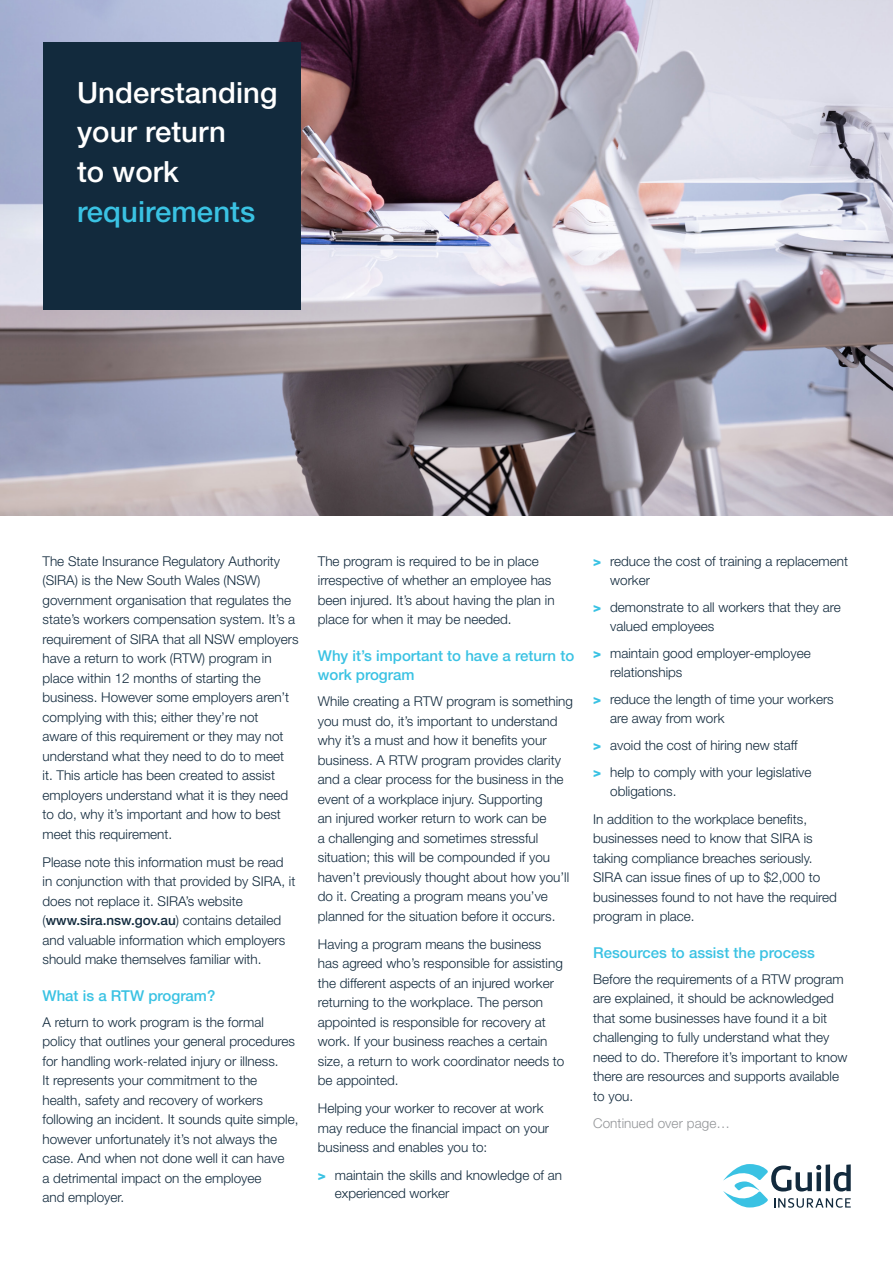
<style>
.page{position:relative;width:893px;height:1263px;background:#fff}
.page>*{position:absolute;margin:0;border:0;box-sizing:border-box;transform-origin:0 0}
.Sub_Heading_1{font:500 29.25px/39.8px "Helvetica Neue LT Std";letter-spacing:.005em;color:#fff}
.Sub_Heading_3{font:500 15px/19.5px "Helvetica Neue LT Std";color:#3ac2e3}
.Body_Copy{font:300 13.5px/19.5px "Helvetica Neue LT Std";color:#122a3d}
.Body_Copy-2{font:300 13.5px "Helvetica Neue LT Std";letter-spacing:.005em;color:#939598}
.s1{color:#3ac2e3}
.s2{font-weight:500}
.s3{font-weight:800;color:#3ac2e3}
</style>
<div class="page">
<img style="left:0;top:0;width:893px;height:515px">
<div style="left:43px;top:43px;width:257px;height:267px;background:#122a3d"></div>
<svg style="left:723px;top:1164px;width:128px;height:44px"></svg>
<p class="Sub_Heading_1" style="left:77px;top:72px;width:202px">Understanding your return<br>to work <span class="s1">requirements</span></p>
<p class="Body_Copy" style="left:43px;top:551px;width:258px">The State Insurance Regulatory Authority (SIRA) is the New South Wales (NSW) government organisation that regulates the state’s workers compensation system. It’s a requirement of SIRA that all NSW employers have a return to work (RTW) program in place within 12 months of starting the business. However some employers aren’t complying with this; either they’re not<br>aware of this requirement or they may not understand what they need to do to meet<br>it. This article has been created to assist employers understand what it is they need to do, why it’s important and how to best meet this requirement.</p>
<p class="Body_Copy" style="left:43px;top:852px;width:254px">Please note this information must be read in conjunction with that provided by SIRA, it does not replace it. SIRA’s website (<span class="s2">www.sira.nsw.gov.au</span>) contains detailed and valuable information which employers should make themselves familiar with.</p>
<p class="Sub_Heading_3" style="left:43px;top:986px;width:174px">What is a RTW program?</p>
<p class="Body_Copy" style="left:43px;top:1012px;width:258px">A return to work program is the formal policy that outlines your general procedures for handling work-related injury or illness.<br>It represents your commitment to the health, safety and recovery of workers following an incident. It sounds quite simple, however unfortunately it’s not always the case. And when not done well it can have<br>a detrimental impact on the employee<br>and employer.</p>
<p class="Body_Copy" style="left:318px;top:551px;width:238px">The program is required to be in place irrespective of whether an employee has been injured. It’s about having the plan in place for when it may be needed.</p>
<p class="Sub_Heading_3" style="left:318px;top:646px;width:258px">Why it’s important to have a return to work program</p>
<p class="Body_Copy" style="left:318px;top:691px;width:257px">While creating a RTW program is something you must do, it’s important to understand why it’s a must and how it benefits your business. A RTW program provides clarity and a clear process for the business in the event of a workplace injury. Supporting<br>an injured worker return to work can be<br>a challenging and sometimes stressful situation; this will be compounded if you haven’t previously thought about how you’ll do it. Creating a program means you’ve planned for the situation before it occurs.</p>
<p class="Body_Copy" style="left:318px;top:934px;width:248px">Having a program means the business has agreed who’s responsible for assisting the different aspects of an injured worker returning to the workplace. The person appointed is responsible for recovery at work. If your business reaches a certain size, a return to work coordinator needs to be appointed.</p>
<p class="Body_Copy" style="left:318px;top:1098px;width:233px">Helping your worker to recover at work may reduce the financial impact on your business and enables you to:</p>
<p class="Body_Copy" style="left:335px;top:1165px;width:229px;line-height:18.8px;text-indent:-17px"><span class="s3">&gt;</span> maintain the skills and knowledge of an experienced worker</p>
<p class="Body_Copy" style="left:610px;top:551px;width:239px;line-height:18.8px;text-indent:-17px"><span class="s3">&gt;</span> reduce the cost of training a replacement worker</p>
<p class="Body_Copy" style="left:610px;top:597px;width:232px;line-height:18.8px;text-indent:-17px"><span class="s3">&gt;</span> demonstrate to all workers that they are valued employees</p>
<p class="Body_Copy" style="left:610px;top:643px;width:202px;line-height:18.8px;text-indent:-17px"><span class="s3">&gt;</span> maintain good employer-employee relationships</p>
<p class="Body_Copy" style="left:610px;top:689px;width:225px;line-height:18.8px;text-indent:-17px"><span class="s3">&gt;</span> reduce the length of time your workers are away from work</p>
<p class="Body_Copy" style="left:593px;top:735px;width:206px"><span class="s3">&gt;</span> avoid the cost of hiring new staff</p>
<p class="Body_Copy" style="left:610px;top:763px;width:203px;line-height:18.8px;text-indent:-17px"><span class="s3">&gt;</span> help to comply with your legislative obligations.</p>
<p class="Body_Copy" style="left:593px;top:809px;width:245px">In addition to the workplace benefits, businesses need to know that SIRA is taking compliance breaches seriously.<br>SIRA can issue fines of up to $2,000 to businesses found to not have the required program in place.</p>
<p class="Sub_Heading_3" style="left:593px;top:943px;width:223px">Resources to assist the process</p>
<p class="Body_Copy" style="left:593px;top:969px;width:256px">Before the requirements of a RTW program are explained, it should be acknowledged that some businesses have found it a bit challenging to fully understand what they need to do. Therefore it’s important to know there are resources and supports available to you.</p>
<p class="Body_Copy-2" style="left:593px;top:1115px;width:138px">Continued over page…</p>
</div>
